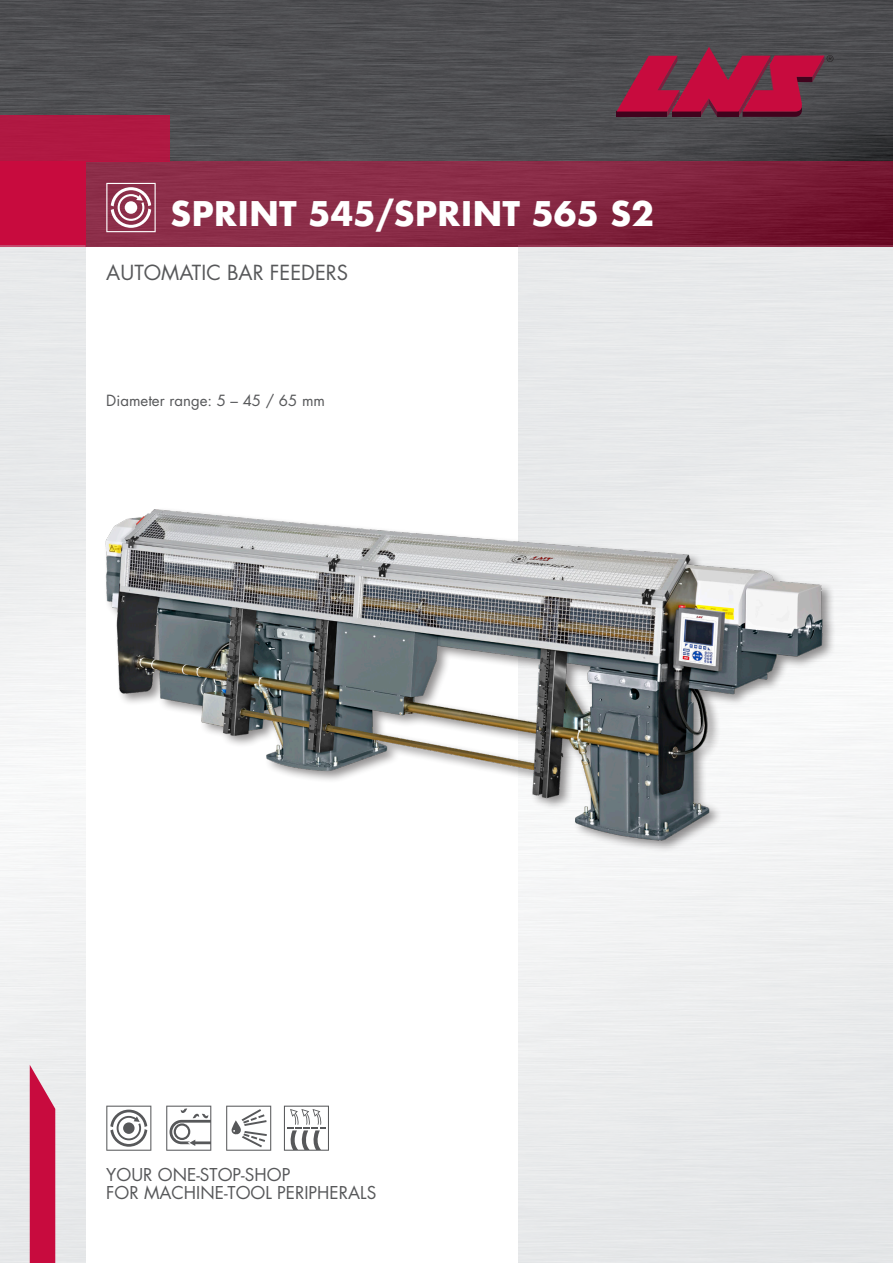
<style>
.page{position:relative;width:893px;height:1263px;background:#fff}
.page>*{position:absolute;margin:0;border:0;box-sizing:border-box;transform-origin:0 0}
.t1{font:700 33px "Futura";color:#fff}
.t2{font:20.25px "Futura Std";color:#57585a}
.t3{font:17.25px/18px "Futura";color:#57585a}
.t4{font:15px "Futura";color:#57585a}
</style>
<div class="page">
<img style="left:0;top:0;width:893px;height:162px">
<div style="left:0;top:115px;width:170px;height:47px;background:#b01942"></div>
<div style="left:0;top:162px;width:85px;height:85px;background:#c80b3e"></div>
<img style="left:0;top:246px;width:85px;height:1017px">
<svg style="left:617px;top:47px;width:216px;height:70px;background:#8d2442"></svg>
<svg style="left:30px;top:1065px;width:25px;height:198px;background:#cb2351"></svg>
<img style="left:65px;top:487px;width:791px;height:411px">
<div style="left:85px;top:162px;width:808px;height:85px;background:linear-gradient(to right,#943752,#741630)"></div>
<svg style="left:106px;top:183px;width:50px;height:49px"></svg>
<svg style="left:166px;top:1106px;width:45px;height:45px"></svg>
<svg style="left:284px;top:1106px;width:45px;height:45px"></svg>
<svg style="left:226px;top:1106px;width:45px;height:45px"></svg>
<svg style="left:106px;top:1106px;width:45px;height:45px"></svg>
<h1 class="t1" style="left:170px;top:190px;width:485px">SPRINT 545/SPRINT 565 S2</h1>
<p class="t2" style="left:106px;top:260px;width:243px">AUTOMATIC BAR FEEDERS</p>
<p class="t4" style="left:106px;top:390px;width:220px">Diameter range: 5 – 45 / 65 mm</p>
<p class="t3" style="left:106px;top:1165px;width:271px">YOUR ONE-STOP-SHOP<br>FOR MACHINE-TOOL PERIPHERALS</p>
</div>
